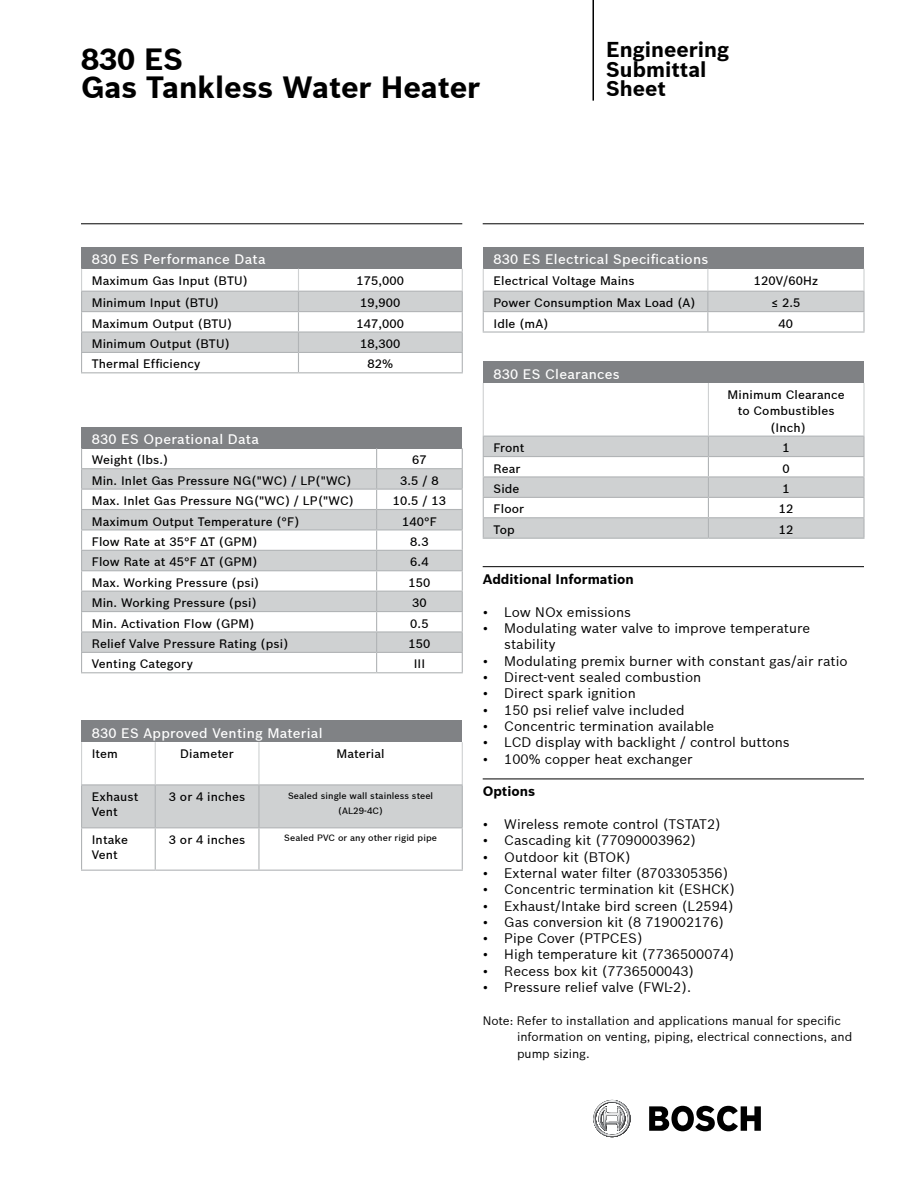
<style>
.page{position:relative;width:918px;height:1188px;background:#fff}
.page>*{position:absolute;margin:0;border:0;box-sizing:border-box;transform-origin:0 0}
.t1{font:700 30px/28.3px "Bosch Sans";color:#000}
.t2{font:700 21px/19.4px "Bosch Sans";color:#000}
.t3{font:13.5px/16.4px "Bosch Sans";color:#000}
.t4{font:500 13.5px "Bosch Sans";letter-spacing:.02em;color:#fff}
.t5{font:700 13.5px "Bosch Sans";color:#000}
.t6{font:500 12px/15.3px "Bosch Sans";letter-spacing:.01em;color:#000}
.t7{font:12px/16.4px "Bosch Sans";color:#000}
.t8{font:500 9px/15.3px "Bosch Sans";letter-spacing:.01em;color:#000;text-align:center}
</style>
<div class="page">
<svg style="left:593px;top:1100px;width:38px;height:37px"></svg>
<svg style="left:649px;top:1106px;width:112px;height:25px"></svg>
<hr style="left:592px;top:0;width:2px;height:101px;background:#000">
<hr style="left:81px;top:223px;width:381px;height:1px;background:#000">
<div style="left:82px;top:247px;width:380px;height:22px;background:#808285"></div>
<svg style="left:81px;top:269px;width:382px;height:103px"></svg>
<hr style="left:81px;top:372px;width:217px;height:1px;background:#b1b4b6">
<hr style="left:298px;top:372px;width:165px;height:1px;background:#b1b4b6">
<div style="left:82px;top:427px;width:380px;height:21px;background:#808285"></div>
<svg style="left:81px;top:448px;width:382px;height:224px"></svg>
<hr style="left:81px;top:672px;width:296px;height:1px;background:#b1b4b6">
<hr style="left:377px;top:672px;width:86px;height:1px;background:#b1b4b6">
<div style="left:82px;top:721px;width:380px;height:21px;background:#808285"></div>
<div style="left:82px;top:785px;width:380px;height:42px;background:#cfd1d2"></div>
<hr style="left:81px;top:742px;width:1px;height:42px;background:#cfd1d2">
<hr style="left:155px;top:742px;width:1px;height:42px;background:#cfd1d2">
<hr style="left:258px;top:742px;width:2px;height:42px;background:#cfd1d2">
<hr style="left:462px;top:742px;width:1px;height:42px;background:#cfd1d2">
<hr style="left:81px;top:784px;width:74px;height:1px;background:#b1b4b6">
<hr style="left:81px;top:785px;width:1px;height:42px;background:#b1b4b6">
<hr style="left:155px;top:784px;width:104px;height:1px;background:#b1b4b6">
<hr style="left:155px;top:785px;width:1px;height:42px;background:#b1b4b6">
<hr style="left:259px;top:784px;width:204px;height:1px;background:#b1b4b6">
<hr style="left:258px;top:785px;width:2px;height:42px;background:#b1b4b6">
<hr style="left:462px;top:785px;width:1px;height:42px;background:#b1b4b6">
<hr style="left:81px;top:827px;width:74px;height:1px;background:#b1b4b6">
<hr style="left:81px;top:828px;width:1px;height:42px;background:#b1b4b6">
<hr style="left:155px;top:827px;width:104px;height:1px;background:#b1b4b6">
<hr style="left:155px;top:828px;width:1px;height:42px;background:#b1b4b6">
<hr style="left:259px;top:827px;width:204px;height:1px;background:#b1b4b6">
<hr style="left:258px;top:828px;width:2px;height:42px;background:#b1b4b6">
<hr style="left:462px;top:828px;width:1px;height:42px;background:#b1b4b6">
<hr style="left:81px;top:870px;width:74px;height:1px;background:#b1b4b6">
<hr style="left:155px;top:870px;width:104px;height:1px;background:#b1b4b6">
<hr style="left:259px;top:870px;width:204px;height:1px;background:#b1b4b6">
<hr style="left:483px;top:223px;width:381px;height:1px;background:#000">
<hr style="left:483px;top:566px;width:381px;height:1px;background:#000">
<hr style="left:483px;top:779px;width:381px;height:1px;background:#000">
<div style="left:483px;top:247px;width:381px;height:22px;background:#808285"></div>
<svg style="left:483px;top:269px;width:382px;height:62px"></svg>
<hr style="left:483px;top:331px;width:225px;height:2px;background:#b1b4b6">
<hr style="left:708px;top:331px;width:157px;height:2px;background:#b1b4b6">
<div style="left:483px;top:361px;width:381px;height:22px;background:#808285"></div>
<hr style="left:483px;top:383px;width:1px;height:53px;background:#cfd1d2">
<hr style="left:708px;top:383px;width:1px;height:53px;background:#cfd1d2">
<hr style="left:863px;top:383px;width:2px;height:53px;background:#cfd1d2">
<svg style="left:483px;top:436px;width:382px;height:102px"></svg>
<hr style="left:863px;top:518px;width:2px;height:20px;background:#b1b4b6">
<hr style="left:483px;top:538px;width:225px;height:1px;background:#b1b4b6">
<hr style="left:708px;top:538px;width:157px;height:1px;background:#b1b4b6">
<h1 class="t1" style="left:81px;top:45px;width:401px">830 ES<br>Gas Tankless Water Heater</h1>
<h2 class="t2" style="left:606px;top:40px;width:124px">Engineering<br>Submittal<br>Sheet</h2>
<p class="t4" style="left:92px;top:251px;width:175px">830 ES Performance Data</p>
<p class="t6" style="left:92px;top:273px;width:158px">Maximum Gas Input (BTU)</p>
<p class="t6" style="left:357px;top:273px;width:49px">175,000</p>
<p class="t6" style="left:92px;top:295px;width:129px">Minimum Input (BTU)</p>
<p class="t6" style="left:360px;top:295px;width:42px">19,900</p>
<p class="t6" style="left:92px;top:316px;width:142px">Maximum Output (BTU)</p>
<p class="t6" style="left:357px;top:316px;width:49px">147,000</p>
<p class="t6" style="left:92px;top:336px;width:139px">Minimum Output (BTU)</p>
<p class="t6" style="left:360px;top:336px;width:42px">18,300</p>
<p class="t6" style="left:92px;top:356px;width:110px">Thermal Efficiency</p>
<p class="t6" style="left:368px;top:356px;width:27px">82%</p>
<p class="t4" style="left:92px;top:431px;width:169px">830 ES Operational Data</p>
<p class="t6" style="left:92px;top:452px;width:78px">Weight (lbs.)</p>
<p class="t6" style="left:412px;top:452px;width:16px">67</p>
<p class="t6" style="left:92px;top:473px;width:261px">Min. Inlet Gas Pressure NG("WC) / LP("WC)</p>
<p class="t6" style="left:400px;top:473px;width:40px">3.5 / 8</p>
<p class="t6" style="left:92px;top:493px;width:264px">Max. Inlet Gas Pressure NG("WC) / LP("WC)</p>
<p class="t6" style="left:393px;top:493px;width:55px">10.5 / 13</p>
<p class="t6" style="left:92px;top:513px;width:209px">Maximum Output Temperature (°F)</p>
<p class="t6" style="left:402px;top:513px;width:36px">140°F</p>
<p class="t6" style="left:92px;top:534px;width:167px">Flow Rate at 35°F ∆T (GPM)</p>
<p class="t6" style="left:410px;top:534px;width:20px">8.3</p>
<p class="t6" style="left:92px;top:554px;width:167px">Flow Rate at 45°F ∆T (GPM)</p>
<p class="t6" style="left:410px;top:554px;width:20px">6.4</p>
<p class="t6" style="left:92px;top:575px;width:169px">Max. Working Pressure (psi)</p>
<p class="t6" style="left:409px;top:575px;width:23px">150</p>
<p class="t6" style="left:92px;top:595px;width:167px">Min. Working Pressure (psi)</p>
<p class="t6" style="left:412px;top:595px;width:16px">30</p>
<p class="t6" style="left:92px;top:616px;width:164px">Min. Activation Flow (GPM)</p>
<p class="t6" style="left:410px;top:616px;width:20px">0.5</p>
<p class="t6" style="left:92px;top:636px;width:198px">Relief Valve Pressure Rating (psi)</p>
<p class="t6" style="left:409px;top:636px;width:23px">150</p>
<p class="t6" style="left:92px;top:656px;width:103px">Venting Category</p>
<p class="t6" style="left:414px;top:656px;width:13px">III</p>
<p class="t4" style="left:92px;top:725px;width:232px">830 ES Approved Venting Material</p>
<p class="t6" style="left:92px;top:746px;width:28px">Item</p>
<p class="t6" style="left:180px;top:746px;width:55px">Diameter</p>
<p class="t6" style="left:337px;top:746px;width:50px">Material</p>
<p class="t6" style="left:92px;top:789px;width:48px">Exhaust<br>Vent</p>
<p class="t6" style="left:169px;top:789px;width:78px">3 or 4 inches</p>
<p class="t8" style="left:288px;top:788px;width:147px">Sealed single wall stainless steel (AL29-4C)</p>
<p class="t6" style="left:92px;top:832px;width:38px">Intake<br>Vent</p>
<p class="t6" style="left:169px;top:832px;width:78px">3 or 4 inches</p>
<p class="t8" style="left:284px;top:830px;width:154px">Sealed PVC or any other rigid pipe</p>
<p class="t4" style="left:493px;top:251px;width:216px">830 ES Electrical Specifications</p>
<p class="t6" style="left:493px;top:273px;width:143px">Electrical Voltage Mains</p>
<p class="t6" style="left:754px;top:273px;width:66px">120V/60Hz</p>
<p class="t6" style="left:493px;top:295px;width:204px">Power Consumption Max Load (A)</p>
<p class="t6" style="left:771px;top:295px;width:30px">≤ 2.5</p>
<p class="t6" style="left:493px;top:316px;width:56px">Idle (mA)</p>
<p class="t6" style="left:779px;top:316px;width:16px">40</p>
<p class="t4" style="left:493px;top:365px;width:128px">830 ES Clearances</p>
<p class="t6" style="left:728px;top:386px;width:119px;line-height:16.4px;text-align:center">Minimum Clearance to Combustibles (Inch)</p>
<p class="t6" style="left:493px;top:440px;width:33px">Front</p>
<p class="t6" style="left:783px;top:440px;width:9px">1</p>
<p class="t6" style="left:493px;top:460px;width:28px">Rear</p>
<p class="t6" style="left:783px;top:460px;width:9px">0</p>
<p class="t6" style="left:493px;top:481px;width:28px">Side</p>
<p class="t6" style="left:783px;top:481px;width:9px">1</p>
<p class="t6" style="left:493px;top:501px;width:32px">Floor</p>
<p class="t6" style="left:779px;top:501px;width:16px">12</p>
<p class="t6" style="left:493px;top:522px;width:23px">Top</p>
<p class="t6" style="left:779px;top:522px;width:16px">12</p>
<p class="t5" style="left:483px;top:571px;width:153px">Additional Information</p>
<p class="t3" style="left:483px;top:604px;width:150px">• Low NOx emissions</p>
<p class="t3" style="left:504px;top:620px;width:307px;text-indent:-22px">• Modulating water valve to improve temperature stability</p>
<p class="t3" style="left:483px;top:652px;width:366px">• Modulating premix burner with constant gas/air ratio</p>
<p class="t3" style="left:483px;top:669px;width:220px">• Direct-vent sealed combustion</p>
<p class="t3" style="left:483px;top:685px;width:155px">• Direct spark ignition</p>
<p class="t3" style="left:483px;top:701px;width:203px">• 150 psi relief valve included</p>
<p class="t3" style="left:483px;top:718px;width:233px">• Concentric termination available</p>
<p class="t3" style="left:483px;top:734px;width:309px">• LCD display with backlight / control buttons</p>
<p class="t3" style="left:483px;top:750px;width:211px">• 100% copper heat exchanger</p>
<p class="t5" style="left:483px;top:783px;width:54px">Options</p>
<p class="t3" style="left:483px;top:816px;width:240px">• Wireless remote control (TSTAT2)</p>
<p class="t3" style="left:483px;top:832px;width:215px">• Cascading kit (77090003962)</p>
<p class="t3" style="left:483px;top:848px;width:150px">• Outdoor kit (BTOK)</p>
<p class="t3" style="left:483px;top:865px;width:247px">• External water filter (8703305356)</p>
<p class="t3" style="left:483px;top:881px;width:254px">• Concentric termination kit (ESHCK)</p>
<p class="t3" style="left:483px;top:897px;width:253px">• Exhaust/Intake bird screen (L2594)</p>
<p class="t3" style="left:483px;top:914px;width:243px">• Gas conversion kit (8 719002176)</p>
<p class="t3" style="left:483px;top:930px;width:162px">• Pipe Cover (PTPCES)</p>
<p class="t3" style="left:483px;top:946px;width:253px">• High temperature kit (7736500074)</p>
<p class="t3" style="left:483px;top:963px;width:213px">• Recess box kit (7736500043)</p>
<p class="t3" style="left:483px;top:979px;width:210px">• Pressure relief valve (FWL-2).</p>
<p class="t7" style="left:517px;top:1012px;width:337px;text-indent:-34px">Note: Refer to installation and applications manual for specific information on venting, piping, electrical connections, and pump sizing.</p>
</div>
